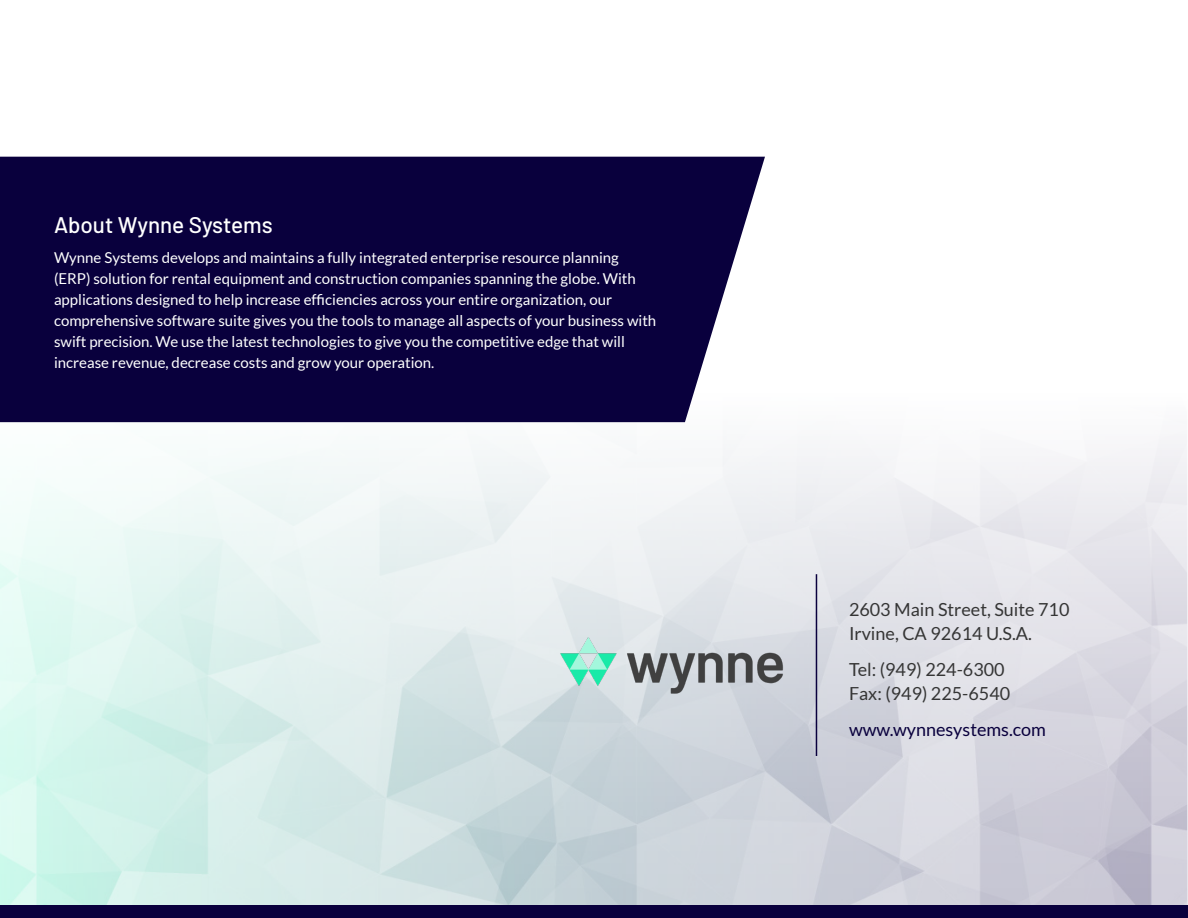
<style>
.page{position:relative;width:1188px;height:918px;background:#fff}
.page>*{position:absolute;margin:0;border:0;box-sizing:border-box;transform-origin:0 0}
.Subtitle{font:500 22.5px "Barlow";color:#fff}
.t1{font:18px "Lato";color:#353535}
.t2{font:18px "Lato";color:#09003d}
.t3{font:15px/21px "Lato";color:#fff}
</style>
<div class="page">
<div style="left:0;top:905px;width:1188px;height:13px;background:#09003d"></div>
<div style="left:0;top:157px;width:765px;height:265px;background:#09003d"></div>
<img style="left:557px;top:633px;width:228px;height:64px">
<hr style="left:816px;top:574px;width:1px;height:182px;background:#09003d">
<p class="Subtitle" style="left:54px;top:209px;width:220px">About Wynne Systems</p>
<p class="t3" style="left:54px;top:247px;width:604px">Wynne Systems develops and maintains a fully integrated enterprise resource planning (ERP) solution for rental equipment and construction companies spanning the globe. With applications designed to help increase efficiencies across your entire organization, our comprehensive software suite gives you the tools to manage all aspects of your business with swift precision. We use the latest technologies to give you the competitive edge that will increase revenue, decrease costs and grow your operation.</p>
<p class="t1" style="left:849px;top:600px;width:222px">2603 Main Street, Suite 710</p>
<p class="t1" style="left:849px;top:624px;width:184px">Irvine, CA 92614 U.S.A.</p>
<p class="t1" style="left:849px;top:660px;width:157px">Tel: (949) 224-6300</p>
<p class="t1" style="left:849px;top:684px;width:163px">Fax: (949) 225-6540</p>
<p class="t2" style="left:849px;top:720px;width:199px">www.wynnesystems.com</p>
</div>
